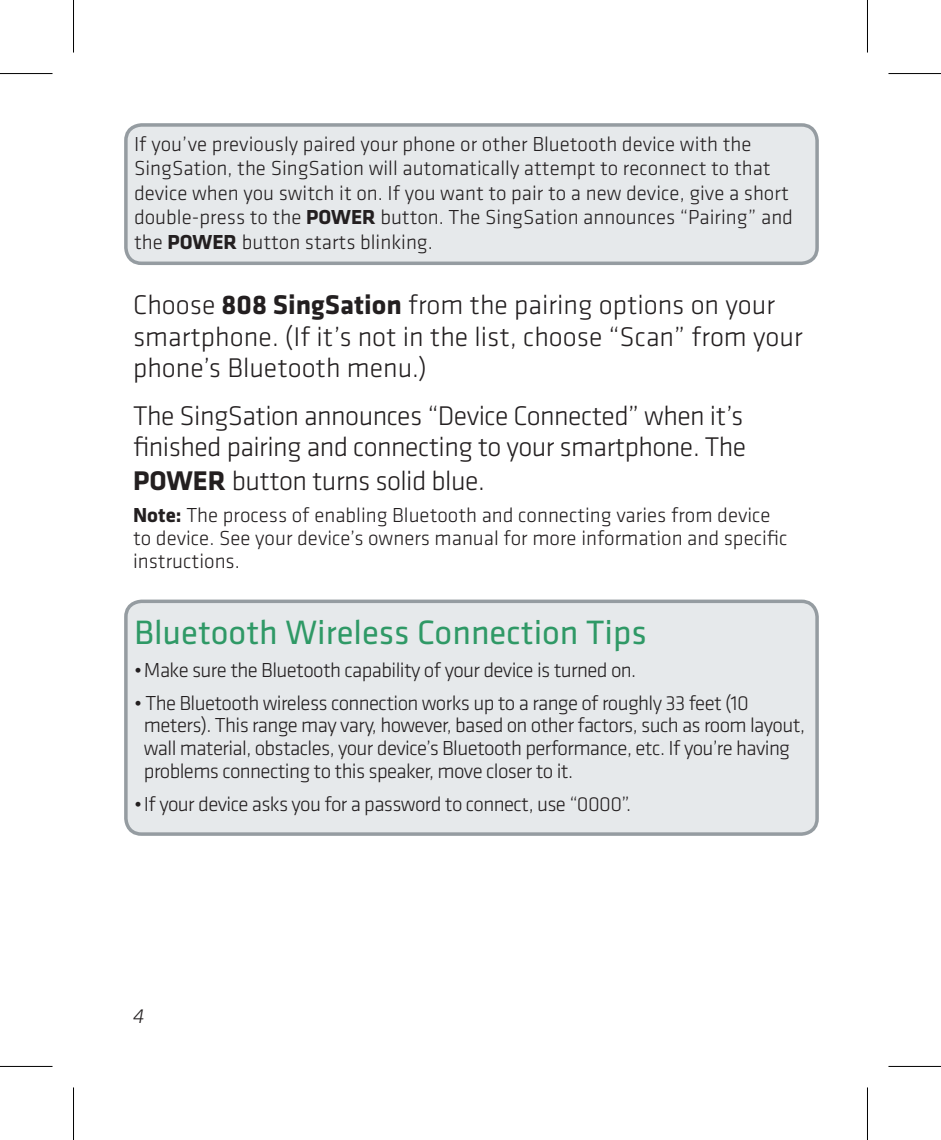
<style>
.page{position:relative;width:941px;height:1140px;background:#fff}
.page>*{position:absolute;margin:0;border:0;box-sizing:border-box;transform-origin:0 0}
.t1{font:35px "Klavika";color:#2f9966}
.t2{font:300 28px/31.5px "Klavika";color:#231f20}
.t3{font:300 21px/24.5px "Klavika";color:#231f20}
.t4{font:300 21px/22.8px "Klavika";letter-spacing:-.03em;color:#231f20}
.t5{font:italic 300 21px "Klavika";color:#231f20}
.s1{font-weight:700}
</style>
<div class="page">
<div style="left:126px;top:125px;width:691px;height:138px;background:#e6e9eb;border-radius:16px"></div>
<div style="left:124px;top:123px;width:695px;height:142px;border:4px solid #959ca1;border-radius:16px"></div>
<div style="left:126px;top:601px;width:691px;height:232px;background:#e6e9eb;border-radius:16px"></div>
<div style="left:124px;top:599px;width:695px;height:236px;border:4px solid #959ca1;border-radius:16px"></div>
<div style="left:0;top:71px;width:52px;height:5px;background:#f8f8f8"></div>
<div style="left:888px;top:71px;width:53px;height:5px;background:#f8f8f8"></div>
<svg style="left:0;top:1066px;width:52px;height:1px"></svg>
<svg style="left:888px;top:1066px;width:53px;height:1px"></svg>
<hr style="left:0;top:73px;width:52px;height:1px;background:#000">
<hr style="left:888px;top:73px;width:53px;height:1px;background:#000">
<hr style="left:0;top:1065px;width:52px;height:1px;background:#000">
<hr style="left:888px;top:1065px;width:53px;height:1px;background:#000">
<hr style="left:73px;top:0;width:1px;height:53px;background:#000">
<hr style="left:73px;top:1087px;width:1px;height:52px;background:#000">
<hr style="left:867px;top:0;width:1px;height:53px;background:#000">
<hr style="left:867px;top:1087px;width:1px;height:52px;background:#000">
<p class="t3" style="left:134px;top:131px;width:660px">If you’ve previously paired your phone or other Bluetooth device with the SingSation, the SingSation will automatically attempt to reconnect to that device when you switch it on. If you want to pair to a new device, give a short double-press to the <span class="s1">POWER</span> button. The SingSation announces “Pairing” and the <span class="s1">POWER</span> button starts blinking.</p>
<h2 class="t2" style="left:133px;top:289px;width:671px">Choose <span class="s1">808 SingSation</span> from the pairing options on your smartphone. (If it’s not in the list, choose “Scan” from your phone’s Bluetooth menu.)</h2>
<h2 class="t2" style="left:133px;top:398px;width:615px;line-height:32.6px;text-align:justify">The SingSation announces “Device Connected” when it’s finished pairing and connecting to your smartphone. The <span class="s1">POWER</span> button turns solid blue.</h2>
<p class="t3" style="left:133px;top:503px;width:656px;line-height:22.8px"><span class="s1">Note:</span> The process of enabling Bluetooth and connecting varies from device to device. See your device’s owners manual for more information and specific instructions.</p>
<h1 class="t1" style="left:134px;top:609px;width:514px">Bluetooth Wireless Connection Tips</h1>
<p class="t4" style="left:134px;top:658px;width:504px">•Make sure the Bluetooth capability of your device is turned on.</p>
<p class="t4" style="left:144px;top:691px;width:663px;text-indent:-10px">• The Bluetooth wireless connection works up to a range of roughly 33 feet (10 meters). This range may vary, however, based on other factors, such as room layout, wall material, obstacles, your device’s Bluetooth performance, etc. If you’re having problems connecting to this speaker, move closer to it.</p>
<p class="t4" style="left:134px;top:791px;width:498px">•If your device asks you for a password to connect, use “0000”.</p>
<p class="t5" style="left:133px;top:1002px;width:13px">4</p>
</div>
